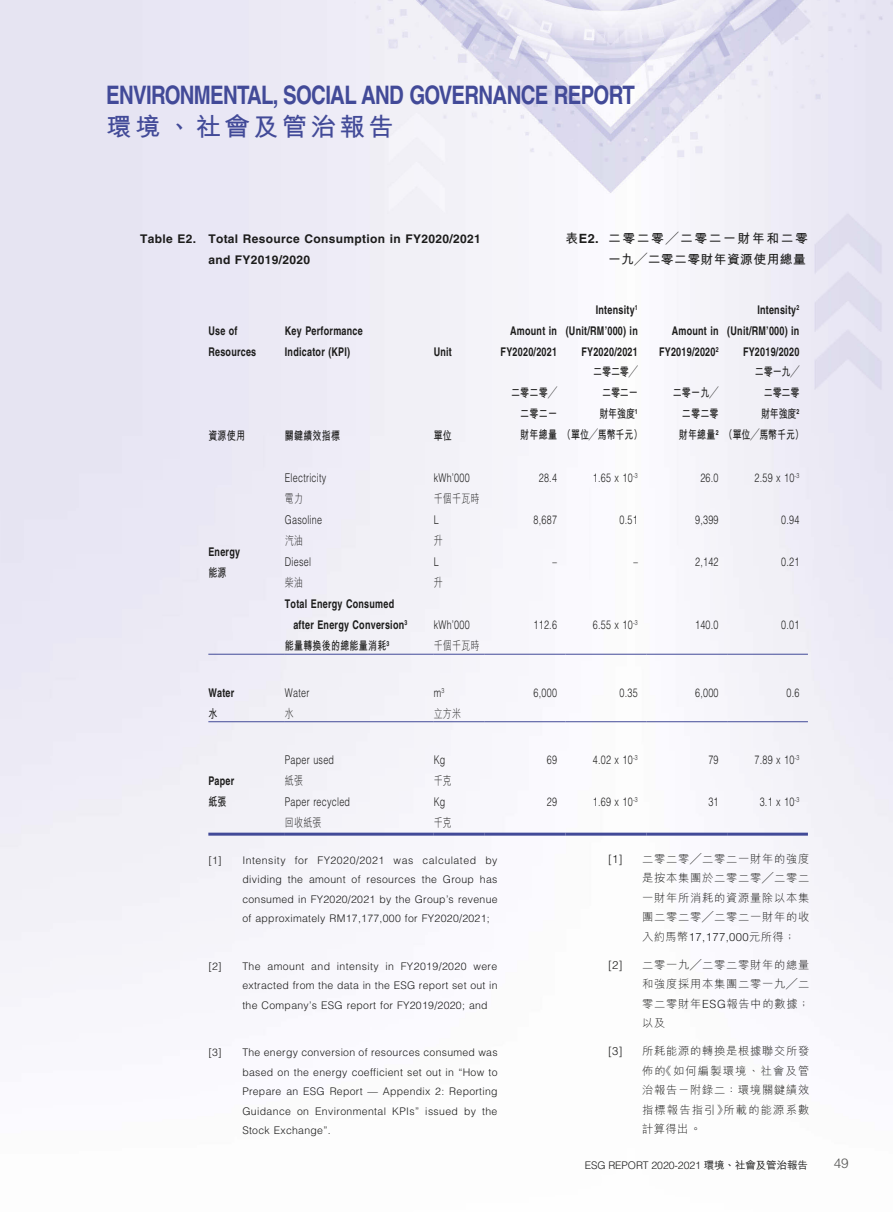
<style>
.page{position:relative;width:893px;height:1212px;background:#fff}
.page>*{position:absolute;margin:0;border:0;box-sizing:border-box;transform-origin:0 0}
.t1{font:700 25.5px "Helvetica LT Std";letter-spacing:-.035em;color:#424a98;scale:.8 1}
.t2{font:700 25.5px "M Hei HK";letter-spacing:.125em;color:#424a98}
.t3{font:300 13.5px "Helvetica LT Std";color:#575756}
.t4{font:700 12.75px/21px "M Hei HK";letter-spacing:.035em;color:#1c1c1b;text-align:right}
.t5{font:700 12px/21px "Helvetica LT Std";letter-spacing:.025em;color:#1c1c1b;text-align:right;scale:.75 1}
.t6{font:300 12px "Helvetica LT Std";letter-spacing:.025em;color:#1c1c1b;scale:.75 1}
.t7{font:700 12px/21px "M Hei HK";letter-spacing:.025em;color:#1c1c1b;scale:.75 1}
.t8{font:700 12px/21px "Helvetica LT Std";letter-spacing:.025em;color:#1c1c1b}
.t9{font:300 12px "M Hei HK";letter-spacing:.025em;color:#1c1c1b;scale:.75 1}
.t10{font:300 11.25px/19.5px "M Hei HK";letter-spacing:.065em;color:#1c1c1b;text-align:justify}
.t11{font:300 11.25px "Helvetica LT Std";letter-spacing:.035em;color:#1c1c1b}
.t12{font:300 10.5px/19.5px "Helvetica LT Std";letter-spacing:.025em;color:#1c1c1b;text-align:justify}
.t13{font:300 10.5px "Helvetica LT Std";letter-spacing:-.01em;color:#1c1c1b}
.s1{font-family:"Helvetica LT Std"}
.s2{font-family:"M Hei HK"}
.s3{font-family:"M Hei HK";font-weight:500}
</style>
<div class="page">
<hr style="left:208px;top:654px;width:77px;height:1px;background:#424a98">
<hr style="left:285px;top:654px;width:149px;height:1px;background:#424a98">
<hr style="left:434px;top:654px;width:51px;height:1px;background:#424a98">
<hr style="left:485px;top:654px;width:81px;height:1px;background:#424a98">
<hr style="left:566px;top:654px;width:80px;height:1px;background:#424a98">
<hr style="left:646px;top:654px;width:81px;height:1px;background:#424a98">
<hr style="left:727px;top:654px;width:81px;height:1px;background:#424a98">
<hr style="left:208px;top:721px;width:77px;height:1px;background:#424a98">
<hr style="left:285px;top:721px;width:149px;height:1px;background:#424a98">
<hr style="left:434px;top:721px;width:51px;height:1px;background:#424a98">
<hr style="left:485px;top:721px;width:81px;height:1px;background:#424a98">
<hr style="left:566px;top:721px;width:80px;height:1px;background:#424a98">
<hr style="left:646px;top:721px;width:81px;height:1px;background:#424a98">
<hr style="left:727px;top:721px;width:81px;height:1px;background:#424a98">
<hr style="left:208px;top:833px;width:77px;height:3px;background:#424a98">
<hr style="left:285px;top:833px;width:149px;height:3px;background:#424a98">
<hr style="left:434px;top:833px;width:51px;height:3px;background:#424a98">
<hr style="left:485px;top:833px;width:81px;height:3px;background:#424a98">
<hr style="left:566px;top:833px;width:80px;height:3px;background:#424a98">
<hr style="left:646px;top:833px;width:81px;height:3px;background:#424a98">
<hr style="left:727px;top:833px;width:81px;height:3px;background:#424a98">
<h1 class="t1" style="left:106px;top:80px;width:662px">ENVIRONMENTAL, SOCIAL AND GOVERNANCE REPORT</h1>
<h1 class="t2" style="left:106px;top:108px;width:289px">環境、社會及管治報告</h1>
<p class="t8" style="left:208px;top:228px;width:274px;text-indent:-68px">Table E2. Total Resource Consumption in FY2020/2021 and FY2019/2020</p>
<p class="t5" style="left:208px;top:320px;width:65px;text-align:left">Use of<br>Resources</p>
<p class="t5" style="left:285px;top:320px;width:105px;text-align:left">Key Performance<br>Indicator (KPI)</p>
<p class="t5" style="left:434px;top:341px;width:26px">Unit</p>
<p class="t7" style="left:208px;top:424px;width:50px">資源使用</p>
<p class="t7" style="left:285px;top:424px;width:75px">關鍵績效指標</p>
<p class="t7" style="left:434px;top:424px;width:26px">單位</p>
<p class="t4" style="left:566px;top:227px;width:244px">表<span class="s1">E2.</span> 二零二零╱二零二一財年和二零一九╱二零二零財年資源使用總量</p>
<p class="t5" style="left:501px;top:320px;width:77px">Amount in<br>FY2020/2021</p>
<p class="t5" style="left:566px;top:299px;width:98px">Intensity<sup>1 </sup>(Unit/RM’000) in<br>FY2020/2021</p>
<p class="t5" style="left:659px;top:320px;width:81px">Amount in<br>FY2019/2020<sup>2</sup></p>
<p class="t5" style="left:727px;top:299px;width:98px">Intensity<sup>2 </sup>(Unit/RM’000) in<br>FY2019/2020</p>
<p class="t7" style="left:599px;top:360px;width:53px;text-align:justify;text-indent:-6px">二零二零╱二零二一財年強度<sup>1</sup></p>
<p class="t7" style="left:520px;top:381px;width:164px;text-indent:-9px">二零二零╱<br>二零二一<br>財年總量（單位╱馬幣千元）</p>
<p class="t7" style="left:761px;top:360px;width:53px;text-align:justify;text-indent:-6px">二零一九╱二零二零財年強度<sup>2</sup></p>
<p class="t7" style="left:679px;top:381px;width:168px;text-indent:-6px">二零一九╱<br>二零二零<br>財年總量<sup>2</sup> （單位╱馬幣千元）</p>
<p class="t5" style="left:208px;top:541px;width:44px">Energy</p>
<p class="t7" style="left:208px;top:561px;width:26px">能源</p>
<p class="t5" style="left:208px;top:682px;width:36px">Water</p>
<p class="t7" style="left:208px;top:702px;width:13px">水</p>
<p class="t5" style="left:208px;top:770px;width:36px">Paper</p>
<p class="t7" style="left:208px;top:790px;width:26px">紙張</p>
<p class="t6" style="left:285px;top:470px;width:57px">Electricity</p>
<p class="t6" style="left:434px;top:470px;width:49px">kWh’000</p>
<p class="t6" style="left:539px;top:470px;width:26px">28.4</p>
<p class="t6" style="left:593px;top:470px;width:62px">1.65 x 10<sup>-3</sup></p>
<p class="t6" style="left:700px;top:470px;width:26px">26.0</p>
<p class="t6" style="left:754px;top:470px;width:61px">2.59 x 10<sup>-3</sup></p>
<p class="t9" style="left:285px;top:490px;width:26px">電力</p>
<p class="t9" style="left:434px;top:490px;width:63px">千個千瓦時</p>
<p class="t6" style="left:285px;top:512px;width:51px">Gasoline</p>
<p class="t6" style="left:434px;top:512px;width:8px">L</p>
<p class="t6" style="left:534px;top:512px;width:33px">8,687</p>
<p class="t6" style="left:620px;top:512px;width:26px">0.51</p>
<p class="t6" style="left:695px;top:512px;width:33px">9,399</p>
<p class="t6" style="left:781px;top:512px;width:26px">0.94</p>
<p class="t9" style="left:285px;top:532px;width:26px">汽油</p>
<p class="t9" style="left:434px;top:532px;width:13px">升</p>
<p class="t6" style="left:285px;top:554px;width:36px">Diesel</p>
<p class="t6" style="left:434px;top:554px;width:8px">L</p>
<p class="t6" style="left:553px;top:554px;width:7px">–</p>
<p class="t6" style="left:633px;top:554px;width:7px">–</p>
<p class="t6" style="left:695px;top:554px;width:33px">2,142</p>
<p class="t6" style="left:781px;top:554px;width:26px">0.21</p>
<p class="t9" style="left:285px;top:574px;width:26px">柴油</p>
<p class="t9" style="left:434px;top:574px;width:13px">升</p>
<p class="t5" style="left:293px;top:593px;width:153px;text-align:left;text-indent:-9px">Total Energy Consumed after Energy Conversion<sup>3</sup></p>
<p class="t6" style="left:434px;top:617px;width:49px">kWh’000</p>
<p class="t6" style="left:534px;top:617px;width:33px">112.6</p>
<p class="t6" style="left:593px;top:617px;width:61px">6.55 x 10<sup>-3</sup></p>
<p class="t6" style="left:695px;top:617px;width:33px">140.0</p>
<p class="t6" style="left:781px;top:617px;width:26px">0.01</p>
<p class="t7" style="left:285px;top:634px;width:141px">能量轉換後的總能量消耗<sup>3</sup></p>
<p class="t9" style="left:434px;top:637px;width:63px">千個千瓦時</p>
<p class="t6" style="left:285px;top:685px;width:34px">Water</p>
<p class="t6" style="left:434px;top:685px;width:16px">m<sup>3</sup></p>
<p class="t6" style="left:534px;top:685px;width:33px">6,000</p>
<p class="t6" style="left:620px;top:685px;width:26px">0.35</p>
<p class="t6" style="left:695px;top:685px;width:33px">6,000</p>
<p class="t6" style="left:786px;top:685px;width:19px">0.6</p>
<p class="t9" style="left:285px;top:705px;width:13px">水</p>
<p class="t9" style="left:434px;top:705px;width:38px">立方米</p>
<p class="t6" style="left:285px;top:752px;width:67px">Paper used</p>
<p class="t6" style="left:434px;top:752px;width:17px">Kg</p>
<p class="t6" style="left:547px;top:752px;width:15px">69</p>
<p class="t6" style="left:593px;top:752px;width:61px">4.02 x 10<sup>-3</sup></p>
<p class="t6" style="left:708px;top:752px;width:15px">79</p>
<p class="t6" style="left:754px;top:752px;width:61px">7.89 x 10<sup>-3</sup></p>
<p class="t9" style="left:285px;top:772px;width:26px">紙張</p>
<p class="t9" style="left:434px;top:772px;width:26px">千克</p>
<p class="t6" style="left:285px;top:794px;width:88px">Paper recycled</p>
<p class="t6" style="left:434px;top:794px;width:17px">Kg</p>
<p class="t6" style="left:547px;top:794px;width:15px">29</p>
<p class="t6" style="left:593px;top:794px;width:61px">1.69 x 10<sup>-3</sup></p>
<p class="t6" style="left:708px;top:794px;width:15px">31</p>
<p class="t6" style="left:760px;top:794px;width:54px">3.1 x 10<sup>-3</sup></p>
<p class="t9" style="left:285px;top:814px;width:50px">回收紙張</p>
<p class="t9" style="left:434px;top:814px;width:26px">千克</p>
<p class="t12" style="left:208px;top:850px;width:15px">[1]</p>
<p class="t12" style="left:242px;top:850px;width:257px">Intensity for FY2020/2021 was calculated by dividing the amount of resources the Group has consumed in FY2020/2021 by the Group’s revenue of approximately RM17,177,000 for FY2020/2021;</p>
<p class="t12" style="left:208px;top:956px;width:15px">[2]</p>
<p class="t12" style="left:242px;top:956px;width:257px">The amount and intensity in FY2019/2020 were extracted from the data in the ESG report set out in the Company’s ESG report for FY2019/2020; and</p>
<p class="t12" style="left:208px;top:1042px;width:15px">[3]</p>
<p class="t12" style="left:242px;top:1042px;width:257px">The energy conversion of resources consumed was based on the energy coefficient set out in “How to Prepare an ESG Report — Appendix 2: Reporting Guidance on Environmental KPIs” issued by the Stock Exchange”.</p>
<p class="t11" style="left:608px;top:852px;width:16px">[1]</p>
<p class="t10" style="left:642px;top:848px;width:169px">二零二零╱二零二一財年的強度是按本集團於二零二零╱二零二一財年所消耗的資源量除以本集團二零二零╱二零二一財年的收</p>
<p class="t11" style="left:642px;top:930px;width:155px"><span class="s2">入約馬幣</span>17,177,000<span class="s2">元所得；</span></p>
<p class="t11" style="left:608px;top:958px;width:16px">[2]</p>
<p class="t10" style="left:642px;top:954px;width:169px">二零一九╱二零二零財年的總量和強度採用本集團二零一九╱二零二零財年<span class="s1">ESG</span>報告中的數據；以及</p>
<p class="t11" style="left:608px;top:1044px;width:16px">[3]</p>
<p class="t10" style="left:642px;top:1041px;width:169px">所耗能源的轉換是根據聯交所發佈的《如何編製環境、社會及管治報告－附錄二：環境關鍵績效指標報告指引》所載的能源系數計算得出。</p>
<p class="t13" style="left:585px;top:1158px;width:225px">ESG REPORT 2020-2021 <span class="s3">環境、社會及管治報告</span></p>
<p class="t3" style="left:834px;top:1155px;width:16px">49</p>
</div>
